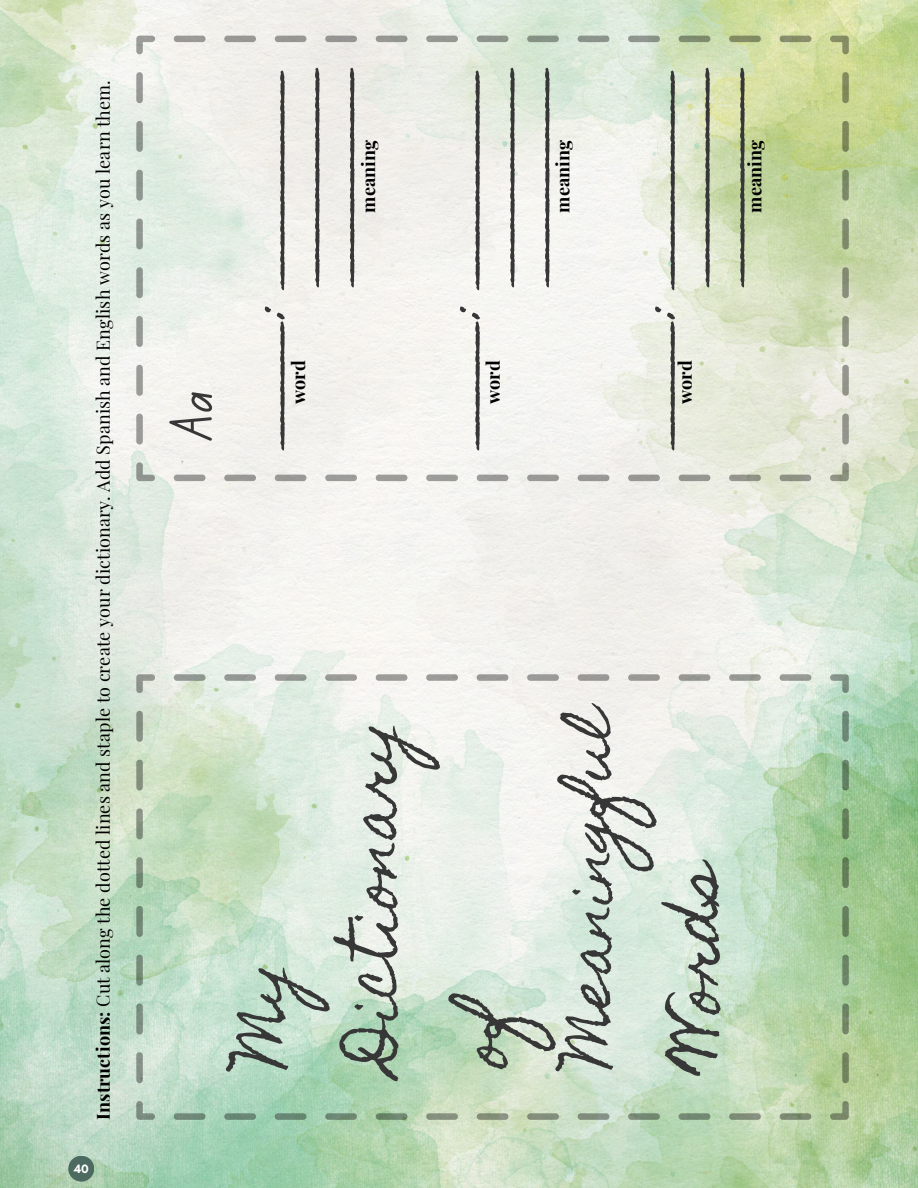
<style>
.page{position:relative;width:918px;height:1188px;background:#fff}
.page>*{position:absolute;margin:0;border:0;box-sizing:border-box;transform-origin:0 0}
.t1{font:60.45px/110.2px "Homemade Apple";color:#373737}
.t2{font:60.45px "Canva School Font";color:#373737}
.t3{font:57.45px/125.4px "Homemade Apple";color:#373737;text-align:right}
.t4{font:55.95px "Homemade Apple";color:#373737}
.t5{font:18px "Playfair Display";letter-spacing:.005em;color:#000}
.t6{font:700 18px "Playfair Display";letter-spacing:.005em;color:#000}
.t7{font:700 12.45px "Glacial Indifference";color:#fff}
.s1{font-weight:700}
</style>
<div class="page">
<img style="left:0;top:0;width:918px;height:1188px">
<svg style="left:830px;top:1101px;width:19px;height:19px"></svg>
<svg style="left:174px;top:1113px;width:637px;height:7px;background:#93ab92"></svg>
<svg style="left:136px;top:1101px;width:19px;height:19px"></svg>
<svg style="left:136px;top:711px;width:7px;height:372px;background:#9aae9b"></svg>
<svg style="left:136px;top:674px;width:19px;height:19px"></svg>
<svg style="left:174px;top:674px;width:637px;height:7px"></svg>
<svg style="left:830px;top:674px;width:19px;height:19px"></svg>
<svg style="left:842px;top:711px;width:7px;height:372px;background:#809f77"></svg>
<svg style="left:830px;top:462px;width:19px;height:19px"></svg>
<svg style="left:174px;top:475px;width:637px;height:6px;background:#b9b9b4"></svg>
<svg style="left:136px;top:462px;width:19px;height:19px"></svg>
<svg style="left:136px;top:72px;width:7px;height:373px;background:#b6bbb6"></svg>
<svg style="left:136px;top:36px;width:19px;height:18px"></svg>
<svg style="left:174px;top:36px;width:637px;height:6px;background:#adb3a4"></svg>
<svg style="left:830px;top:36px;width:19px;height:18px"></svg>
<svg style="left:842px;top:72px;width:7px;height:373px;background:#a5ad8d"></svg>
<div style="left:68px;top:1156px;width:26px;height:26px;background:#4c6a60;border-radius:50%"></div>
<p class="t5" style="left:90px;top:1120px;width:1041px;rotate:-90deg"><span class="s1">Instructions:</span> Cut along the dotted lines and staple to create your dictionary. Add Spanish and English words as you learn them.</p>
<p class="t7" style="left:74px;top:1161px;width:17px">40</p>
<h1 class="t2" style="left:165px;top:438px;width:49px;rotate:-90deg">Aa</h1>
<h2 class="t3" style="left:201px;top:438px;width:385px;rotate:-90deg">____: _______</h2>
<h2 class="t3" style="left:236px;top:275px;width:225px;rotate:-90deg">_______</h2>
<h2 class="t3" style="left:271px;top:275px;width:225px;rotate:-90deg">_______</h2>
<p class="t6" style="left:356px;top:213px;width:74px;rotate:-90deg">meaning</p>
<p class="t6" style="left:286px;top:404px;width:45px;rotate:-90deg">word</p>
<h2 class="t3" style="left:396px;top:438px;width:385px;rotate:-90deg">____: _______</h2>
<h2 class="t3" style="left:431px;top:275px;width:225px;rotate:-90deg">_______</h2>
<h2 class="t3" style="left:466px;top:438px;width:388px;rotate:-90deg">_______<br>____: _______</h2>
<h2 class="t3" style="left:626px;top:275px;width:225px;rotate:-90deg">_______</h2>
<h2 class="t3" style="left:661px;top:275px;width:225px;rotate:-90deg">_______</h2>
<p class="t6" style="left:550px;top:213px;width:74px;rotate:-90deg">meaning</p>
<p class="t6" style="left:742px;top:213px;width:74px;rotate:-90deg">meaning</p>
<p class="t6" style="left:480px;top:404px;width:45px;rotate:-90deg">word</p>
<p class="t6" style="left:672px;top:404px;width:45px;rotate:-90deg">word</p>
<h3 class="t4" style="left:558px;top:1067px;width:366px;rotate:-90deg">Meaningful</h3>
<h1 class="t1" style="left:208px;top:1067px;width:358px;rotate:-90deg">My<br>Dictionary of</h1>
<h1 class="t1" style="left:642px;top:1067px;width:217px;rotate:-90deg">Words</h1>
</div>
